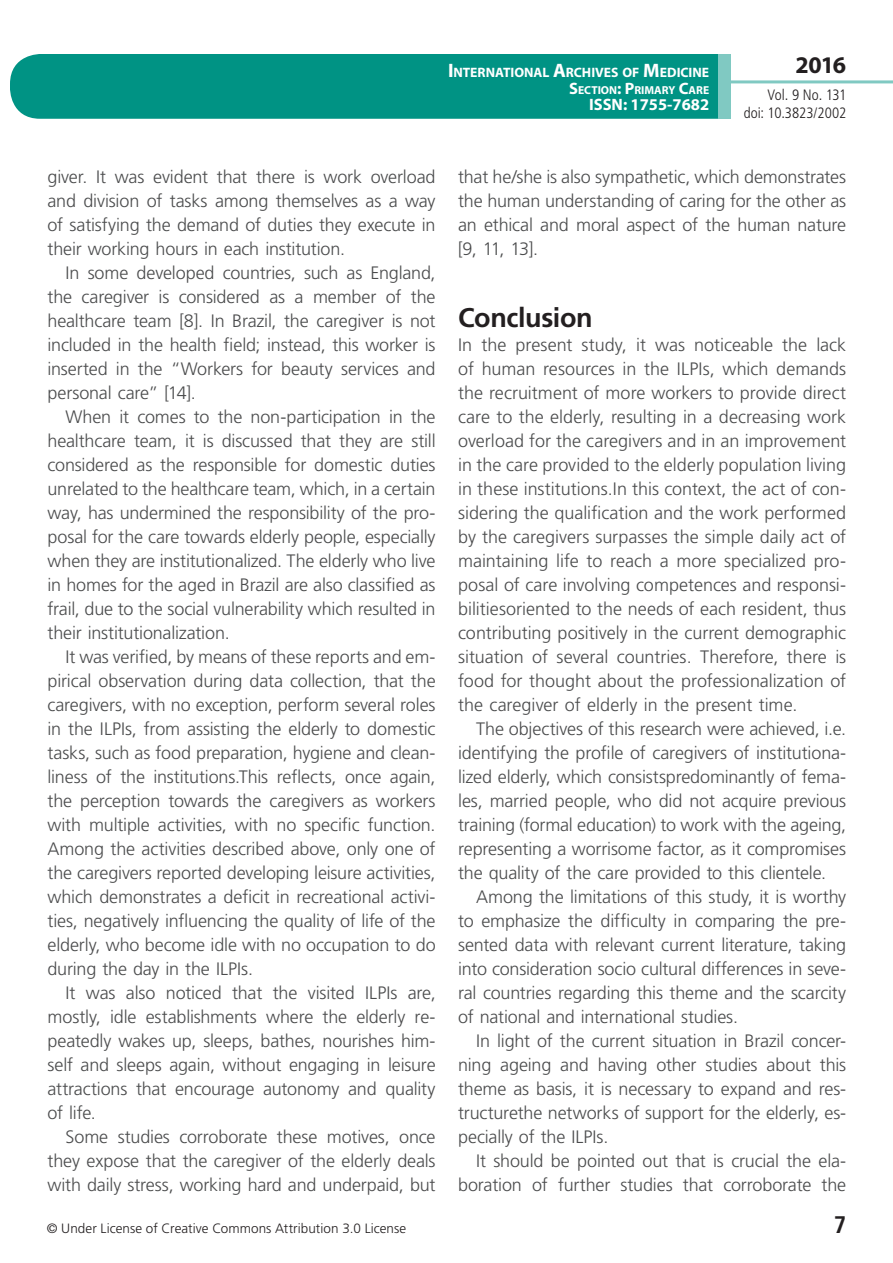
<style>
.page{position:relative;width:893px;height:1263px;background:#fff}
.page>*{position:absolute;margin:0;border:0;box-sizing:border-box;transform-origin:0 0}
.t1{font:700 27px "Frutiger LT Std";letter-spacing:-.015em;color:#231f20}
.t2{font:700 24px "Myriad Pro";color:#231f20}
.t3{font:700 condensed 24px "Frutiger LT Std";color:#231f20}
.t4{font:300 18px/24px "Frutiger LT Std";letter-spacing:-.01em;color:#4b4c4d;text-align:justify}
.t5{font:700 16.5px "Myriad Pro";color:#fff}
.t6{font:300 condensed 15px/18px "Frutiger LT Std";letter-spacing:-.005em;color:#231f20;text-align:right}
.t7{font:700 13.65px "Myriad Pro";letter-spacing:-.005em;color:#fff}
.t8{font:300 13.5px "Frutiger LT Std";letter-spacing:.005em;color:#231f20}
.t9{font:700 11.55px "Myriad Pro";color:#fff}
.s1{font-size:19.5px}
.s2{font-size:16.5px}
</style>
<div class="page">
<div style="left:10px;top:54px;width:775px;height:65px;background:#009384;border-radius:30px"></div>
<div style="left:732px;top:0;width:161px;height:157px;background:#fff"></div>
<hr style="left:730px;top:80px;width:163px;height:3px;background:#80c9c2">
<div style="left:718px;top:54px;width:13px;height:65px;background:#80c9c2"></div>
<p class="t7" style="left:448px;top:64px;width:263px"><span class="s1">I</span>NTERNATIONAL <span class="s1">A</span>RCHIVES OF <span class="s1">M</span>EDICINE</p>
<p class="t9" style="left:569px;top:82px;width:141px"><span class="s2">S</span>ECTION<span class="s2">: P</span>RIMARY <span class="s2">C</span>ARE</p>
<p class="t5" style="left:589px;top:94px;width:122px">ISSN: 1755-7682</p>
<h2 class="t2" style="left:795px;top:49px;width:52px">2016</h2>
<p class="t6" style="left:744px;top:86px;width:104px">Vol. 9 No. 131 doi: 10.3823/2002</p>
<p class="t4" style="left:48px;top:165px;width:390px">giver. It was evident that there is work overload and division of tasks among themselves as a way of satisfying the demand of duties they execute in their working hours in each institution.</p>
<p class="t4" style="left:48px;top:261px;width:390px;text-indent:18px">In some developed countries, such as England, the caregiver is considered as a member of the healthcare team [8]. In Brazil, the caregiver is not included in the health field; instead, this worker is inserted in the “Workers for beauty services and personal care” [14].</p>
<p class="t4" style="left:48px;top:405px;width:390px;text-indent:18px">When it comes to the non-participation in the healthcare team, it is discussed that they are still considered as the responsible for domestic duties unrelated to the healthcare team, which, in a certain way, has undermined the responsibility of the pro&shy;posal for the care towards elderly people, especially when they are institutionalized. The elderly who live in homes for the aged in Brazil are also classified as frail, due to the social vulnerability which resulted in their institutionalization.</p>
<p class="t4" style="left:48px;top:645px;width:390px;text-indent:18px">It was verified, by means of these reports and em&shy;pirical observation during data collection, that the caregivers, with no exception, perform several roles in the ILPIs, from assisting the elderly to domestic tasks, such as food preparation, hygiene and clean&shy;liness of the institutions.This reflects, once again, the perception towards the caregivers as workers with multiple activities, with no specific function.<br>Among the activities described above, only one of the caregivers reported developing leisure activities, which demonstrates a deficit in recreational activi&shy;ties, negatively influencing the quality of life of the elderly, who become idle with no occupation to do during the day in the ILPIs.</p>
<p class="t4" style="left:48px;top:981px;width:390px;text-indent:18px">It was also noticed that the visited ILPIs are, mostly, idle establishments where the elderly re&shy;peatedly wakes up, sleeps, bathes, nourishes him&shy;self and sleeps again, without engaging in leisure attractions that encourage autonomy and quality of life.</p>
<p class="t4" style="left:48px;top:1125px;width:390px;text-indent:18px">Some studies corroborate these motives, once they expose that the caregiver of the elderly deals with daily stress, working hard and underpaid, but</p>
<p class="t4" style="left:458px;top:165px;width:390px">that he/she is also sympathetic, which demonstrates the human understanding of caring for the other as an ethical and moral aspect of the human nature [9, 11, 13].</p>
<h1 class="t1" style="left:458px;top:302px;width:136px">Conclusion</h1>
<p class="t4" style="left:458px;top:333px;width:390px">In the present study, it was noticeable the lack of human resources in the ILPIs, which demands the recruitment of more workers to provide direct care to the elderly, resulting in a decreasing work overload for the caregivers and in an improvement in the care provided to the elderly population living in these institutions.In this context, the act of con&shy;sidering the qualification and the work performed by the caregivers surpasses the simple daily act of maintaining life to reach a more specialized pro&shy;posal of care involving competences and responsi&shy;bilitiesoriented to the needs of each resident, thus contributing positively in the current demographic situation of several countries. Therefore, there is food for thought about the professionalization of the caregiver of elderly in the present time.</p>
<p class="t4" style="left:458px;top:717px;width:390px;text-indent:18px">The objectives of this research were achieved, i.e. identifying the profile of caregivers of institutiona&shy;lized elderly, which consistspredominantly of fema&shy;les, married people, who did not acquire previous training (formal education) to work with the ageing, representing a worrisome factor, as it compromises the quality of the care provided to this clientele.</p>
<p class="t4" style="left:458px;top:885px;width:390px;text-indent:18px">Among the limitations of this study, it is worthy to emphasize the difficulty in comparing the pre&shy;sented data with relevant current literature, taking into consideration socio cultural differences in seve&shy;ral countries regarding this theme and the scarcity of national and international studies.</p>
<p class="t4" style="left:458px;top:1029px;width:390px;text-indent:18px">In light of the current situation in Brazil concer&shy;ning ageing and having other studies about this theme as basis, it is necessary to expand and res&shy;tructurethe networks of support for the elderly, es&shy;pecially of the ILPIs.</p>
<p class="t4" style="left:458px;top:1149px;width:390px;text-align:right">It should be pointed out that is crucial the ela&shy;boration of further studies that corroborate the</p>
<p class="t8" style="left:47px;top:1220px;width:361px">© Under License of Creative Commons Attribution 3.0 License</p>
<h2 class="t3" style="left:834px;top:1210px;width:14px">7</h2>
</div>
